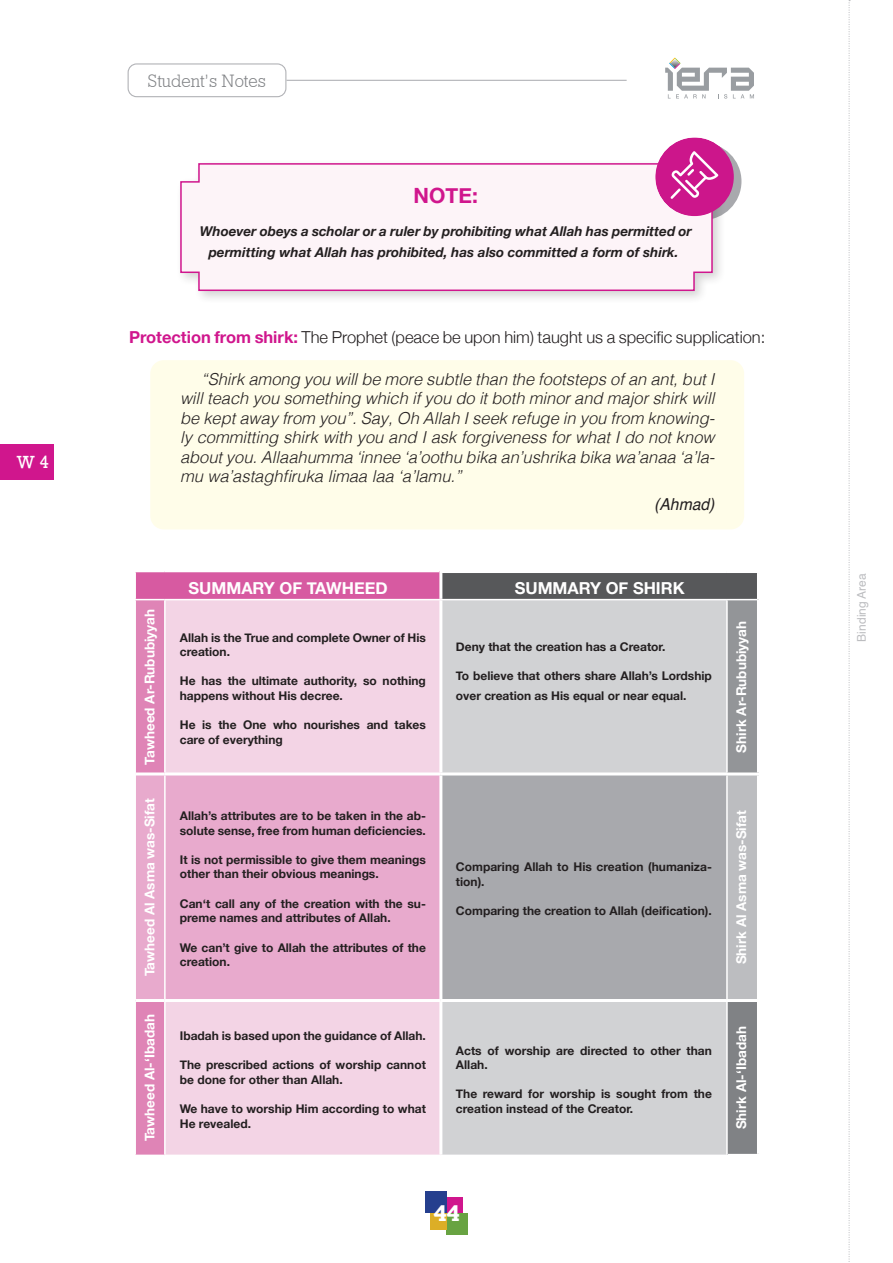
<style>
.page{position:relative;width:893px;height:1263px;background:#fff}
.page>*{position:absolute;margin:0;border:0;box-sizing:border-box;transform-origin:0 0}
.Subtitle_level_2{font:700 21px "Helvetica Neue";color:#d0168d}
.t1{font:700 21px "Rockwell";color:#fff}
.t2{font:18px "Geometric Slab 712 BT Light A";color:#808285}
.HADITH{font:italic 300 16.5px/19.5px "Helvetica";color:#231f20;text-align:justify}
.Plain_text{font:300 16.5px "Helvetica Neue";color:#231f20}
.Plain_text-2{font:700 16.5px "Helvetica Neue";color:#fff}
.SOURCE_of_Quote{font:italic 16.5px "Helvetica";color:#231f20;scale:.95 1}
.t3{font:16.5px "Rockwell";color:#fff}
.NOTE_in_frame{font:italic 700 13.5px/21px "Helvetica Neue";color:#231f20;text-align:center}
.Plain_text-3{font:700 13.5px "Helvetica Neue";color:#fff}
.Plain_text-4{font:700 12px/14.4px "Helvetica Neue";color:#231f20}
.t4{font:12px "Helvetica";color:#bcbdc0}
.s1{font-weight:700;color:#d0168d}
</style>
<div class="page">
<div style="left:128px;top:63px;width:158px;height:34px;border:1px solid #b2b3b7;border-radius:9px"></div>
<hr style="left:286px;top:80px;width:341px;height:1px;background:#b2b3b7">
<div style="left:0;top:444px;width:54px;height:36px;background:#d0168d"></div>
<svg style="left:848px;top:0;width:2px;height:1262px"></svg>
<div style="left:441px;top:1197px;width:21px;height:22px;background:#d0168d"></div>
<div style="left:425px;top:1191px;width:21px;height:22px;background:#253f8e"></div>
<div style="left:446px;top:1213px;width:22px;height:21px;background:#68a342"></div>
<div style="left:430px;top:1213px;width:16px;height:16px;background:#dcae26"></div>
<svg style="left:665px;top:58px;width:89px;height:41px"></svg>
<div style="left:664px;top:143px;width:77px;height:77px;background:#a8a9ad;border-radius:50%"></div>
<div style="left:175px;top:158px;width:551px;height:146px;background:#231f20;opacity:.2"></div>
<div style="left:179px;top:162px;width:534px;height:130px;background:#fdf4f8"></div>
<div style="left:655px;top:137px;width:79px;height:79px;background:#cc168b;border-radius:50%"></div>
<svg style="left:670px;top:151px;width:48px;height:48px"></svg>
<div style="left:150px;top:360px;width:594px;height:169px;background:#fffde9;border-radius:14px"></div>
<div style="left:135px;top:571px;width:306px;height:29px;background:#d75aa1"></div>
<div style="left:441px;top:571px;width:317px;height:29px;background:#57585a"></div>
<div style="left:136px;top:600px;width:28px;height:554px;background:#df84b6"></div>
<div style="left:166px;top:600px;width:273px;height:554px;background:#f3d4e5"></div>
<div style="left:442px;top:600px;width:284px;height:554px;background:#d1d2d4"></div>
<div style="left:727px;top:600px;width:31px;height:174px;background:#939598"></div>
<div style="left:136px;top:775px;width:303px;height:224px;background:#e8aacd"></div>
<div style="left:441px;top:774px;width:286px;height:226px;background:#a8a9ad"></div>
<div style="left:727px;top:774px;width:31px;height:226px;background:#bcbdc0"></div>
<div style="left:727px;top:1000px;width:31px;height:155px;background:#808285"></div>
<hr style="left:134px;top:571px;width:31px;height:1px;background:#fff">
<hr style="left:134px;top:572px;width:2px;height:27px;background:#fff">
<hr style="left:165px;top:571px;width:274px;height:1px;background:#fff">
<hr style="left:134px;top:599px;width:31px;height:1px;background:#fff">
<hr style="left:165px;top:599px;width:276px;height:1px;background:#fff">
<hr style="left:441px;top:599px;width:286px;height:1px;background:#fff">
<hr style="left:727px;top:599px;width:30px;height:1px;background:#fff">
<hr style="left:439px;top:570px;width:288px;height:3px;background:#fff">
<hr style="left:439px;top:573px;width:3px;height:26px;background:#fff">
<hr style="left:727px;top:570px;width:33px;height:3px;background:#fff">
<hr style="left:757px;top:573px;width:3px;height:27px;background:#fff">
<hr style="left:757px;top:775px;width:3px;height:224px;background:#fff">
<hr style="left:757px;top:1002px;width:3px;height:152px;background:#fff">
<hr style="left:441px;top:1154px;width:287px;height:2px;background:#fff">
<hr style="left:757px;top:600px;width:3px;height:172px;background:#fff">
<hr style="left:165px;top:772px;width:276px;height:3px;background:#fff">
<hr style="left:441px;top:772px;width:286px;height:3px;background:#fff">
<hr style="left:439px;top:775px;width:3px;height:224px;background:#fff">
<hr style="left:165px;top:999px;width:276px;height:3px;background:#fff">
<hr style="left:441px;top:999px;width:286px;height:3px;background:#fff">
<hr style="left:164px;top:775px;width:2px;height:224px;background:#fff">
<hr style="left:726px;top:600px;width:2px;height:172px;background:#fff">
<hr style="left:726px;top:775px;width:2px;height:224px;background:#fff">
<hr style="left:726px;top:1002px;width:2px;height:152px;background:#fff">
<hr style="left:136px;top:772px;width:29px;height:3px;background:#fff">
<hr style="left:136px;top:999px;width:29px;height:3px;background:#fff">
<hr style="left:727px;top:772px;width:33px;height:3px;background:#fff">
<hr style="left:727px;top:999px;width:33px;height:3px;background:#fff">
<hr style="left:728px;top:1154px;width:32px;height:3px;background:#fff">
<h3 class="t3" style="left:17px;top:452px;width:34px">W 4</h3>
<h2 class="t2" style="left:147px;top:70px;width:120px">Student’s Notes</h2>
<p class="Subtitle_level_2" style="left:414px;top:179px;width:66px">NOTE:</p>
<p class="NOTE_in_frame" style="left:200px;top:221px;width:494px">Whoever obeys a scholar or a ruler by prohibiting what Allah has permitted or permitting what Allah has prohibited, has also committed a form of shirk.</p>
<p class="Plain_text" style="left:129px;top:324px;width:638px"><span class="s1">Protection from shirk:</span> The Prophet (peace be upon him) taught us a specific supplication:</p>
<p class="HADITH" style="left:180px;top:368px;width:536px;text-indent:21px">“Shirk among you will be more subtle than the footsteps of an ant, but I will teach you something which if you do it both minor and major shirk will be kept away from you”. Say, Oh Allah I seek refuge in you from knowing&shy;ly committing shirk with you and I ask forgiveness for what I do not know about you. Allaahumma ‘innee ‘a’oothu bika an’ushrika bika wa’anaa ‘a’la&shy;mu wa’astaghfiruka limaa laa ‘a’lamu.”</p>
<p class="SOURCE_of_Quote" style="left:654px;top:491px;width:65px">(Ahmad)</p>
<p class="Plain_text-3" style="left:139px;top:765px;width:157px;rotate:-90deg">Tawheed Ar-Rububiyyah</p>
<p class="Plain_text-3" style="left:139px;top:976px;width:180px;rotate:-90deg">Tawheed Al Asma was-Sifat</p>
<p class="Plain_text-3" style="left:139px;top:1141px;width:128px;rotate:-90deg">Tawheed Al-‘Ibadah</p>
<p class="Plain_text-2" style="left:188px;top:575px;width:201px">SUMMARY OF TAWHEED</p>
<p class="Plain_text-2" style="left:515px;top:575px;width:171px">SUMMARY OF SHIRK</p>
<p class="Plain_text-4" style="left:180px;top:630px;width:248px">Allah is the True and complete Owner of His creation.</p>
<p class="Plain_text-4" style="left:180px;top:674px;width:248px">He has the ultimate authority, so nothing happens without His decree.</p>
<p class="Plain_text-4" style="left:180px;top:718px;width:248px">He is the One who nourishes and takes care of everything</p>
<p class="Plain_text-4" style="left:180px;top:809px;width:248px">Allah’s attributes are to be taken in the ab&shy;solute sense, free from human deficiencies.</p>
<p class="Plain_text-4" style="left:180px;top:853px;width:248px">It is not permissible to give them meanings other than their obvious meanings.</p>
<p class="Plain_text-4" style="left:180px;top:897px;width:248px">Can‘t call any of the creation with the su&shy;preme names and attributes of Allah.</p>
<p class="Plain_text-4" style="left:180px;top:940px;width:248px">We can’t give to Allah the attributes of the creation.</p>
<p class="Plain_text-4" style="left:180px;top:1029px;width:248px">Ibadah is based upon the guidance of Allah.</p>
<p class="Plain_text-4" style="left:180px;top:1058px;width:248px">The prescribed actions of worship cannot be done for other than Allah.</p>
<p class="Plain_text-4" style="left:180px;top:1102px;width:248px">We have to worship Him according to what<br>He revealed.</p>
<p class="Plain_text-4" style="left:456px;top:640px;width:211px">Deny that the creation has a Creator.</p>
<p class="Plain_text-4" style="left:456px;top:667px;width:258px;line-height:19.5px">To believe that others share Allah’s Lordship over creation as His equal or near equal.</p>
<p class="Plain_text-4" style="left:456px;top:860px;width:258px">Comparing Allah to His creation (humaniza&shy;tion).</p>
<p class="Plain_text-4" style="left:456px;top:904px;width:257px">Comparing the creation to Allah (deification).</p>
<p class="Plain_text-4" style="left:456px;top:1043px;width:258px">Acts of worship are directed to other than<br>Allah.</p>
<p class="Plain_text-4" style="left:456px;top:1087px;width:258px">The reward for worship is sought from the creation instead of the Creator.</p>
<p class="Plain_text-3" style="left:731px;top:753px;width:133px;rotate:-90deg">Shirk Ar-Rububiyyah</p>
<p class="Plain_text-3" style="left:731px;top:964px;width:156px;rotate:-90deg">Shirk Al Asma was-Sifat</p>
<p class="Plain_text-3" style="left:731px;top:1129px;width:104px;rotate:-90deg">Shirk Al-‘Ibadah</p>
<h1 class="t1" style="left:433px;top:1199px;width:28px">44</h1>
<p class="t4" style="left:852px;top:641px;width:70px;rotate:-90deg">Binding Area</p>
</div>
